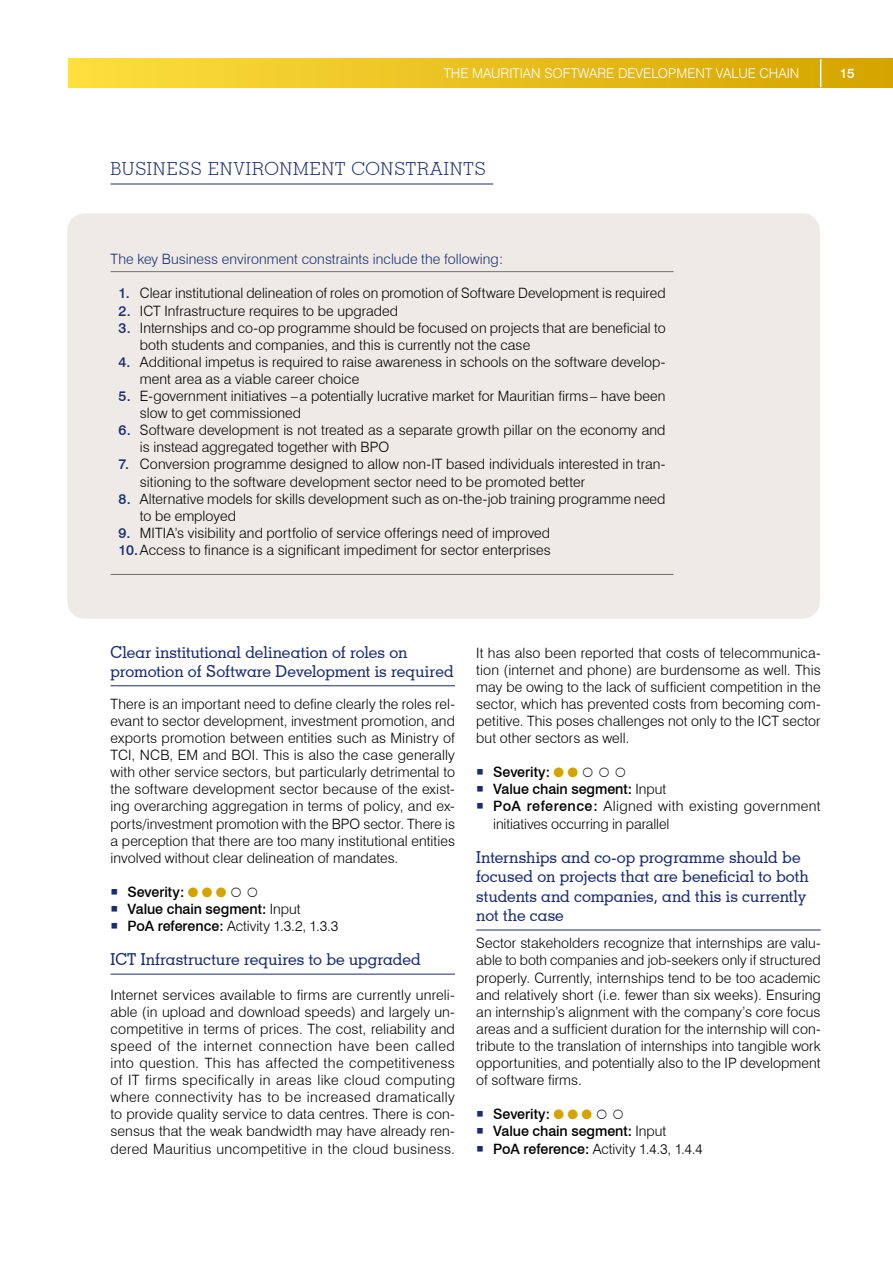
<style>
.page{position:relative;width:893px;height:1263px;background:#fff}
.page>*{position:absolute;margin:0;border:0;box-sizing:border-box;transform-origin:0 0}
.Title_2{font:300 18px "Geometric Slab 703 BT";letter-spacing:.045em;color:#1b2d70}
.Title_4{font:500 16.5px/19.5px "Geometric Slab 703 BT";color:#1b2d70;scale:.96 1}
.Body_text{font:300 14.25px/17.1px "Swiss 721 BT";letter-spacing:.005em;color:#000}
.t1{font:500 14.25px "Swiss 721 BT";letter-spacing:-.005em;color:#000}
.Body_text-2{font:300 14.25px "Swiss 721 BT";letter-spacing:.005em;color:#1b2d70}
.t2{font:300 13.5px "Swiss 721 BT";color:#fff}
.t3{font:500 13.5px "Swiss 721 BT";color:#fff}
.s1{font-weight:500;color:#1b2d70}
.s2{color:#d4a300}
.s3{font-weight:300}
.s4{font-weight:500}
</style>
<div class="page">
<div style="left:67px;top:213px;width:753px;height:406px;background:#eeebe7;border-radius:18px"></div>
<div style="left:68px;top:58px;width:825px;height:29px;background:linear-gradient(to right,#fddf3f,#d4a300)"></div>
<svg style="left:820px;top:59px;width:1px;height:28px"></svg>
<hr style="left:111px;top:184px;width:382px;height:1px;background:#1b2d70">
<hr style="left:111px;top:271px;width:563px;height:1px;background:#706f6f">
<hr style="left:111px;top:574px;width:563px;height:1px;background:#706f6f">
<hr style="left:111px;top:685px;width:344px;height:1px;background:#1b2d70">
<hr style="left:111px;top:974px;width:344px;height:1px;background:#1b2d70">
<hr style="left:476px;top:930px;width:345px;height:1px;background:#1b2d70">
<p class="t2" style="left:444px;top:65px;width:357px">THE MAURITIAN SOFTWARE DEVELOPMENT VALUE CHAIN</p>
<p class="t3" style="left:840px;top:65px;width:17px">15</p>
<p class="Title_2" style="left:111px;top:158px;width:377px">BUSINESS ENVIRONMENT CONSTRAINTS</p>
<p class="Body_text-2" style="left:111px;top:250px;width:394px">The key Business environment constraints include the following:</p>
<p class="Body_text" style="left:119px;top:285px;width:548px"><span class="s1">1.</span> Clear institutional delineation of roles on promotion of Software Development is required</p>
<p class="Body_text" style="left:119px;top:302px;width:281px"><span class="s1">2.</span> ICT Infrastructure requires to be upgraded</p>
<p class="Body_text" style="left:140px;top:319px;width:527px;text-indent:-21px"><span class="s1">3.</span> Internships and co-op programme should be focused on projects that are beneficial to both students and companies, and this is currently not the case</p>
<p class="Body_text" style="left:140px;top:353px;width:527px;text-indent:-21px"><span class="s1">4.</span> Additional impetus is required to raise awareness in schools on the software develop&shy;ment area as a viable career choice</p>
<p class="Body_text" style="left:140px;top:387px;width:527px;text-indent:-21px"><span class="s1">5.</span> E-government initiatives –a potentially lucrative market for Mauritian firms– have been slow to get commissioned</p>
<p class="Body_text" style="left:140px;top:421px;width:527px;text-indent:-21px"><span class="s1">6.</span> Software development is not treated as a separate growth pillar on the economy and is instead aggregated together with BPO</p>
<p class="Body_text" style="left:140px;top:456px;width:527px;text-indent:-21px"><span class="s1">7.</span> Conversion programme designed to allow non-IT based individuals interested in tran&shy;sitioning to the software development sector need to be promoted better</p>
<p class="Body_text" style="left:140px;top:490px;width:527px;text-indent:-21px"><span class="s1">8.</span> Alternative models for skills development such as on-the-job training programme need to be employed</p>
<p class="Body_text" style="left:119px;top:524px;width:433px"><span class="s1">9.</span> MITIA’s visibility and portfolio of service offerings need of improved</p>
<p class="Body_text" style="left:119px;top:541px;width:434px"><span class="s1">10.</span>Access to finance is a significant impediment for sector enterprises</p>
<p class="Title_4" style="left:111px;top:642px;width:359px">Clear institutional delineation of roles on promotion of Software Development is required</p>
<p class="Body_text" style="left:111px;top:695px;width:346px;text-align:justify">There is an important need to define clearly the roles rel&shy;evant to sector development, investment promotion, and exports promotion between entities such as Ministry of TCI, NCB, EM and BOI. This is also the case generally with other service sectors, but particularly detrimental to the software development sector because of the exist&shy;ing overarching aggregation in terms of policy, and ex&shy;ports/investment promotion with the BPO sector. There is a perception that there are too many institutional entities involved without clear delineation of mandates.</p>
<p class="t1" style="left:128px;top:883px;width:133px">Severity: <span class="s2">●</span> <span class="s2">●</span> <span class="s2">●</span> ○ ○</p>
<p class="t1" style="left:128px;top:900px;width:174px">Value chain segment: <span class="s3">Input</span></p>
<p class="Body_text" style="left:128px;top:917px;width:212px"><span class="s4">PoA reference:</span> Activity 1.3.2, 1.3.3</p>
<p class="Title_4" style="left:111px;top:950px;width:325px">ICT Infrastructure requires to be upgraded</p>
<p class="Body_text" style="left:111px;top:986px;width:346px;text-align:justify">Internet services available to firms are currently unreli&shy;able (in upload and download speeds) and largely un&shy;competitive in terms of prices. The cost, reliability and speed of the internet connection have been called into question. This has affected the competitiveness of IT firms specifically in areas like cloud computing where connectivity has to be increased dramatically to provide quality service to data centres. There is con&shy;sensus that the weak bandwidth may have already ren&shy;dered Mauritius uncompetitive in the cloud business.</p>
<p class="Body_text" style="left:476px;top:644px;width:346px;text-align:justify">It has also been reported that costs of telecommunica&shy;tion (internet and phone) are burdensome as well. This may be owing to the lack of sufficient competition in the sector, which has prevented costs from becoming com&shy;petitive. This poses challenges not only to the ICT sector but other sectors as well.</p>
<p class="t1" style="left:493px;top:763px;width:135px">Severity: <span class="s2">●</span> <span class="s2">●</span> ○ ○ ○</p>
<p class="t1" style="left:493px;top:781px;width:174px">Value chain segment: <span class="s3">Input</span></p>
<p class="Body_text" style="left:493px;top:798px;width:329px"><span class="s4">PoA reference:</span> Aligned with existing government initiatives occurring in parallel</p>
<p class="Title_4" style="left:476px;top:847px;width:348px">Internships and co-op programme should be focused on projects that are beneficial to both students and companies, and this is currently not the case</p>
<p class="Body_text" style="left:476px;top:934px;width:346px;text-align:justify">Sector stakeholders recognize that internships are valu&shy;able to both companies and job-seekers only if structured properly. Currently, internships tend to be too academic and relatively short (i.e. fewer than six weeks). Ensuring an internship’s alignment with the company’s core focus areas and a sufficient duration for the internship will con&shy;tribute to the translation of internships into tangible work opportunities, and potentially also to the IP development of software firms.</p>
<p class="t1" style="left:493px;top:1105px;width:133px">Severity: <span class="s2">●</span> <span class="s2">●</span> <span class="s2">●</span> ○ ○</p>
<p class="t1" style="left:493px;top:1123px;width:174px">Value chain segment: <span class="s3">Input</span></p>
<p class="Body_text" style="left:493px;top:1140px;width:211px"><span class="s4">PoA reference:</span> Activity 1.4.3, 1.4.4</p>
</div>
